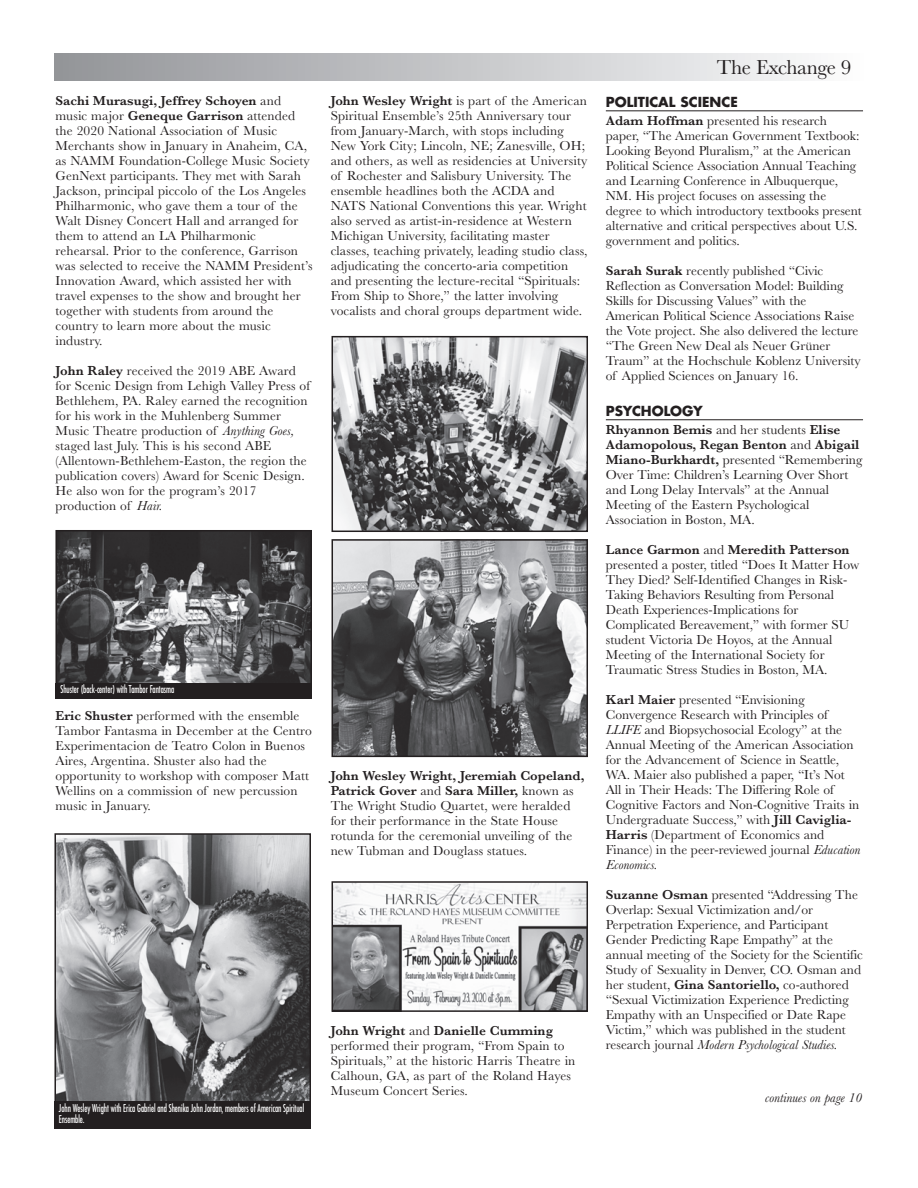
<style>
.page{position:relative;width:918px;height:1188px;background:#fff}
.page>*{position:absolute;margin:0;border:0;box-sizing:border-box;transform-origin:0 0}
.t1{font:21px "Baskerville";letter-spacing:-.02em;color:#231f20}
.t2{font:13.5px/15px "Baskerville";color:#231f20}
.t3{font:700 13.5px "Futura Com";color:#231f20}
.t4{font:italic 13.5px "Baskerville";color:#231f20}
.t5{font:500 condensed 10.5px/11.1px "Futura Com";letter-spacing:-.005em;color:#fff;scale:.8 1}
.s1{font-weight:600}
.s2{font-style:italic}
</style>
<div class="page">
<div style="left:54px;top:54px;width:810px;height:27px;background:linear-gradient(to right,#929498,#fbfcfc)"></div>
<hr style="left:606px;top:110px;width:257px;height:1px;background:#231f20">
<hr style="left:606px;top:419px;width:257px;height:1px;background:#231f20">
<img style="left:335px;top:884px;width:250px;height:125px">
<div style="left:332px;top:881px;width:256px;height:131px;border:2px solid #231f20"></div>
<img style="left:335px;top:542px;width:250px;height:212px">
<div style="left:332px;top:539px;width:256px;height:218px;border:2px solid #231f20"></div>
<img style="left:335px;top:339px;width:250px;height:190px">
<div style="left:332px;top:336px;width:256px;height:196px;border:2px solid #231f20"></div>
<img style="left:58px;top:533px;width:251px;height:150px">
<div style="left:55px;top:530px;width:257px;height:169px;border:2px solid #231f20"></div>
<div style="left:55px;top:683px;width:257px;height:16px;background:#231f20"></div>
<img style="left:57px;top:836px;width:251px;height:265px">
<div style="left:54px;top:833px;width:257px;height:296px;border:2px solid #231f20"></div>
<div style="left:54px;top:1101px;width:256px;height:28px;background:#231f20"></div>
<p class="t2" style="left:56px;top:93px;width:259px"><span class="s1">Sachi Murasugi, Jeffrey Schoyen</span> and music major <span class="s1">Geneque Garrison</span> attended the 2020 National Association of Music Merchants show in January in Anaheim, CA, as NAMM Foundation-College Music Society GenNext participants. They met with Sarah Jackson, principal piccolo of the Los Angeles Philharmonic, who gave them a tour of the Walt Disney Concert Hall and arranged for them to attend an LA Philharmonic rehearsal. Prior to the conference, Garrison was selected to receive the NAMM President’s Innovation Award, which assisted her with travel expenses to the show and brought her together with students from around the country to learn more about the music industry.</p>
<p class="t2" style="left:56px;top:363px;width:256px"><span class="s1">John Raley</span> received the 2019 ABE Award for Scenic Design from Lehigh Valley Press of Bethlehem, PA. Raley earned the recognition for his work in the Muhlenberg Summer Music Theatre production of <span class="s2">Anything Goes, </span>staged last July. This is his second ABE (Allentown-Bethlehem-Easton, the region the publication covers) Award for Scenic Design.<br>He also won for the program’s 2017 production of <span class="s2">Hair.</span></p>
<p class="t2" style="left:331px;top:93px;width:258px"><span class="s1">John Wesley Wright</span> is part of the American Spiritual Ensemble’s 25th Anniversary tour from January-March, with stops including New York City; Lincoln, NE; Zanesville, OH; and others, as well as residencies at University of Rochester and Salisbury University. The ensemble headlines both the ACDA and NATS National Conventions this year. Wright also served as artist-in-residence at Western Michigan University, facilitating master classes, teaching privately, leading studio class, adjudicating the concerto-aria competition and presenting the lecture-recital “Spirituals:<br>From Ship to Shore,” the latter involving vocalists and choral groups department wide.</p>
<p class="t5" style="left:60px;top:684px;width:144px">Shuster (back-center) with Tambor Fantasma</p>
<p class="t2" style="left:56px;top:708px;width:258px"><span class="s1">Eric Shuster</span> performed with the ensemble Tambor Fantasma in December at the Centro Experimentacion de Teatro Colon in Buenos Aires, Argentina. Shuster also had the opportunity to workshop with composer Matt Wellins on a commission of new percussion music in January.</p>
<p class="t2" style="left:331px;top:768px;width:255px"><span class="s1">John Wesley Wright, Jeremiah Copeland, Patrick Gover</span> and <span class="s1">Sara Miller,</span> known as The Wright Studio Quartet, were heralded for their performance in the State House rotunda for the ceremonial unveiling of the new Tubman and Douglass statues.</p>
<p class="t5" style="left:59px;top:1102px;width:308px">John Wesley Wright with Erica Gabriel and Shenika John Jordan, members of American Spiritual<br>Ensemble.</p>
<p class="t2" style="left:331px;top:1023px;width:246px"><span class="s1">John Wright</span> and <span class="s1">Danielle Cumming </span>performed their program, “From Spain to Spirituals,” at the historic Harris Theatre in Calhoun, GA, as part of the Roland Hayes Museum Concert Series.</p>
<h1 class="t1" style="left:717px;top:55px;width:136px">The Exchange 9</h1>
<p class="t3" style="left:606px;top:92px;width:134px">POLITICAL SCIENCE</p>
<p class="t2" style="left:606px;top:113px;width:258px"><span class="s1">Adam Hoffman</span> presented his research paper, “The American Government Textbook:<br>Looking Beyond Pluralism,” at the American Political Science Association Annual Teaching and Learning Conference in Albuquerque, NM. His project focuses on assessing the degree to which introductory textbooks present alternative and critical perspectives about U.S. government and politics.</p>
<p class="t2" style="left:606px;top:263px;width:256px"><span class="s1">Sarah Surak</span> recently published “Civic Reflection as Conversation Model: Building Skills for Discussing Values” with the American Political Science Associations Raise the Vote project. She also delivered the lecture “The Green New Deal als Neuer Grüner Traum” at the Hochschule Koblenz University of Applied Sciences on January 16.</p>
<p class="t3" style="left:606px;top:401px;width:98px">PSYCHOLOGY</p>
<p class="t2" style="left:606px;top:422px;width:258px"><span class="s1">Rhyannon Bemis</span> and her students <span class="s1">Elise Adamopolous, Regan Benton</span> and <span class="s1">Abigail Miano-Burkhardt,</span> presented “Remembering Over Time: Children’s Learning Over Short and Long Delay Intervals” at the Annual Meeting of the Eastern Psychological Association in Boston, MA.</p>
<p class="t2" style="left:606px;top:542px;width:255px"><span class="s1">Lance Garmon</span> and <span class="s1">Meredith Patterson </span>presented a poster, titled “Does It Matter How They Died? Self-Identified Changes in Risk-Taking Behaviors Resulting from Personal Death Experiences-Implications for Complicated Bereavement,” with former SU student Victoria De Hoyos, at the Annual Meeting of the International Society for Traumatic Stress Studies in Boston, MA.</p>
<p class="t2" style="left:606px;top:692px;width:256px"><span class="s1">Karl Maier</span> presented “Envisioning Convergence Research with Principles of <span class="s2">LLIFE</span> and Biopsychosocial Ecology” at the Annual Meeting of the American Association for the Advancement of Science in Seattle, WA. Maier also published a paper, “It’s Not All in Their Heads: The Differing Role of Cognitive Factors and Non-Cognitive Traits in Undergraduate Success,” with <span class="s1">Jill Caviglia-Harris</span> (Department of Economics and Finance) in the peer-reviewed journal <span class="s2">Education Economics.</span></p>
<p class="t2" style="left:606px;top:887px;width:259px"><span class="s1">Suzanne Osman</span> presented “Addressing The Overlap: Sexual Victimization and/or Perpetration Experience, and Participant Gender Predicting Rape Empathy” at the annual meeting of the Society for the Scientific Study of Sexuality in Denver, CO. Osman and her student, <span class="s1">Gina Santoriello,</span> co-authored “Sexual Victimization Experience Predicting Empathy with an Unspecified or Date Rape Victim,” which was published in the student research journal <span class="s2">Modern Psychological Studies.</span></p>
<p class="t4" style="left:765px;top:1090px;width:99px">continues on page 10</p>
</div>
